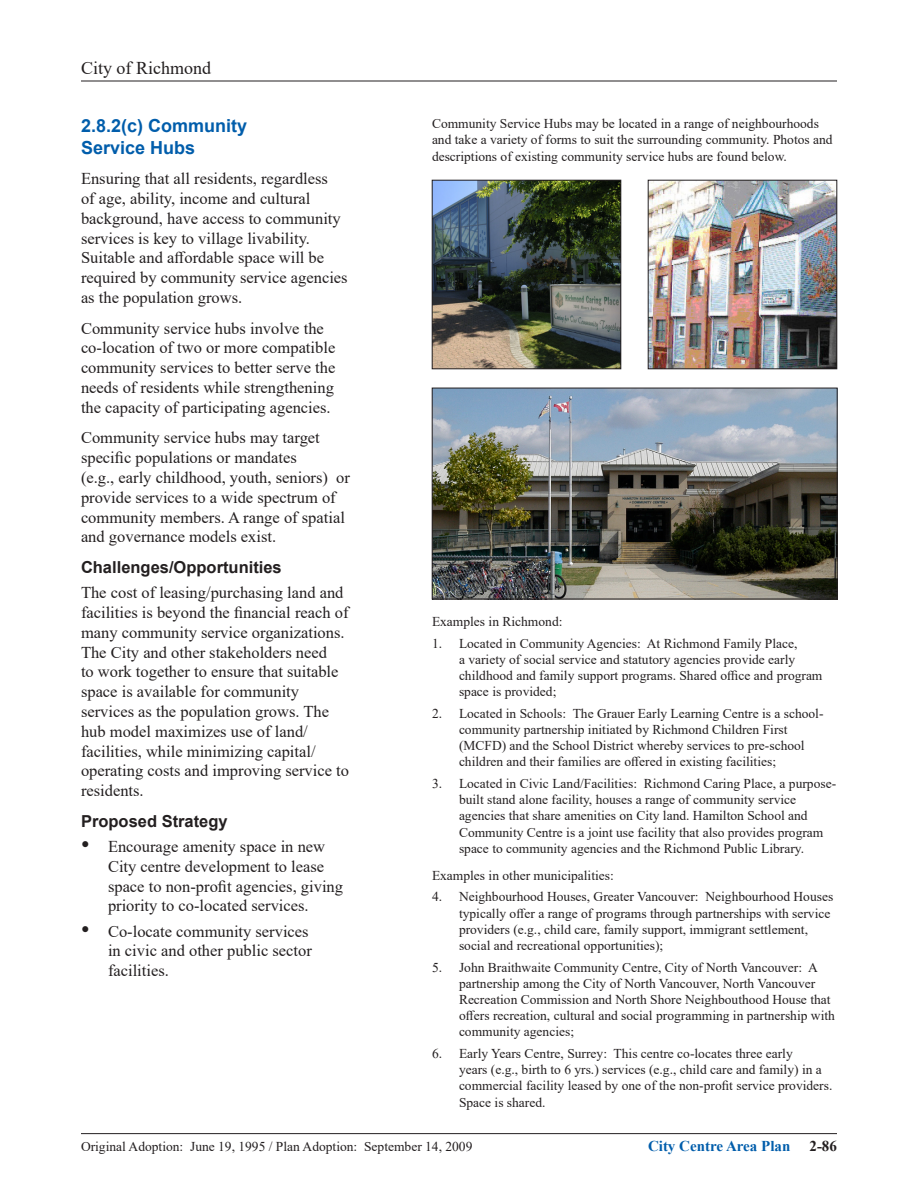
<style>
.page{position:relative;width:918px;height:1188px;background:#fff}
.page>*{position:absolute;margin:0;border:0;box-sizing:border-box;transform-origin:0 0}
._1_1_1_Heading_3{font:700 18px/21.6px "Arial";color:#015dab}
.t1{font:18px "Times New Roman";color:#231f20}
.Body_Text{font:16.5px/19.8px "Times New Roman";color:#231f20}
.Heading_5{font:700 16.5px "Arial";color:#231f20}
.t2{font:700 15px "Times New Roman";color:#015dab}
.t3{font:700 15px "Times New Roman";color:#231f20}
.Body_Text_Indent_a__1{font:13.5px/16.2px "Times New Roman";color:#231f20}
.Body_Text-2{font:13.5px/16.2px "Times New Roman";color:#231f20}
.s1{font-size:24px}
</style>
<div class="page">
<hr style="left:81px;top:81px;width:756px;height:1px;background:#231f20">
<hr style="left:81px;top:1133px;width:756px;height:1px;background:#231f20">
<img style="left:434px;top:390px;width:401px;height:207px">
<div style="left:432px;top:388px;width:405px;height:211px;border:1px solid #231f20"></div>
<img style="left:434px;top:182px;width:185px;height:185px">
<div style="left:432px;top:180px;width:189px;height:189px;border:1px solid #231f20"></div>
<img style="left:650px;top:182px;width:185px;height:185px">
<div style="left:648px;top:180px;width:189px;height:189px;border:1px solid #231f20"></div>
<h1 class="t1" style="left:81px;top:55px;width:132px">City of Richmond</h1>
<p class="_1_1_1_Heading_3" style="left:81px;top:115px;width:168px">2.8.2(c) Community<br>Service Hubs</p>
<p class="Body_Text" style="left:81px;top:168px;width:268px">Ensuring that all residents, regardless<br>of age, ability, income and cultural background, have access to community services is key to village livability.<br>Suitable and affordable space will be required by community service agencies as the population grows.</p>
<p class="Body_Text" style="left:81px;top:318px;width:256px">Community service hubs involve the co-location of two or more compatible community services to better serve the needs of residents while strengthening the capacity of participating agencies.</p>
<p class="Body_Text" style="left:81px;top:427px;width:270px">Community service hubs may target specific populations or mandates<br>(e.g., early childhood, youth, seniors) or provide services to a wide spectrum of community members. A range of spatial and governance models exist.</p>
<p class="Heading_5" style="left:81px;top:555px;width:202px">Challenges/Opportunities</p>
<p class="Body_Text" style="left:81px;top:582px;width:270px">The cost of leasing/purchasing land and facilities is beyond the financial reach of many community service organizations.<br>The City and other stakeholders need<br>to work together to ensure that suitable space is available for community services as the population grows. The hub model maximizes use of land/ facilities, while minimizing capital/ operating costs and improving service to residents.</p>
<p class="Heading_5" style="left:81px;top:809px;width:148px">Proposed Strategy</p>
<p class="Body_Text" style="left:108px;top:836px;width:237px;text-indent:-27px"><span class="s1">•</span> Encourage amenity space in new City centre development to lease space to non-profit agencies, giving priority to co-located services.</p>
<p class="Body_Text" style="left:108px;top:921px;width:205px;text-indent:-27px"><span class="s1">•</span> Co-locate community services in civic and other public sector facilities.</p>
<p class="Body_Text-2" style="left:432px;top:115px;width:402px">Community Service Hubs may be located in a range of neighbourhoods and take a variety of forms to suit the surrounding community. Photos and descriptions of existing community service hubs are found below.</p>
<p class="Body_Text-2" style="left:432px;top:613px;width:132px">Examples in Richmond:</p>
<p class="Body_Text_Indent_a__1" style="left:459px;top:635px;width:365px;text-indent:-27px">1. Located in Community Agencies: At Richmond Family Place,<br>a variety of social service and statutory agencies provide early childhood and family support programs. Shared office and program space is provided;</p>
<p class="Body_Text_Indent_a__1" style="left:459px;top:705px;width:366px;text-indent:-27px">2. Located in Schools: The Grauer Early Learning Centre is a school&shy;community partnership initiated by Richmond Children First (MCFD) and the School District whereby services to pre-school children and their families are offered in existing facilities;</p>
<p class="Body_Text_Indent_a__1" style="left:459px;top:775px;width:379px;text-indent:-27px">3. Located in Civic Land/Facilities: Richmond Caring Place, a purpose&shy;built stand alone facility, houses a range of community service agencies that share amenities on City land. Hamilton School and Community Centre is a joint use facility that also provides program space to community agencies and the Richmond Public Library.</p>
<p class="Body_Text-2" style="left:432px;top:867px;width:183px">Examples in other municipalities:</p>
<p class="Body_Text_Indent_a__1" style="left:459px;top:888px;width:376px;text-indent:-27px">4. Neighbourhood Houses, Greater Vancouver: Neighbourhood Houses typically offer a range of programs through partnerships with service providers (e.g., child care, family support, immigrant settlement, social and recreational opportunities);</p>
<p class="Body_Text_Indent_a__1" style="left:459px;top:959px;width:377px;text-indent:-27px">5. John Braithwaite Community Centre, City of North Vancouver: A partnership among the City of North Vancouver, North Vancouver Recreation Commission and North Shore Neighbouthood House that offers recreation, cultural and social programming in partnership with community agencies;</p>
<p class="Body_Text_Indent_a__1" style="left:459px;top:1045px;width:375px;text-indent:-27px">6. Early Years Centre, Surrey: This centre co-locates three early<br>years (e.g., birth to 6 yrs.) services (e.g., child care and family) in a commercial facility leased by one of the non-profit service providers.<br>Space is shared.</p>
<p class="Body_Text_Indent_a__1" style="left:81px;top:1138px;width:393px">Original Adoption: June 19, 1995 / Plan Adoption: September 14, 2009</p>
<p class="t2" style="left:648px;top:1135px;width:144px">City Centre Area Plan</p>
<p class="t3" style="left:810px;top:1135px;width:29px">2-86</p>
</div>
